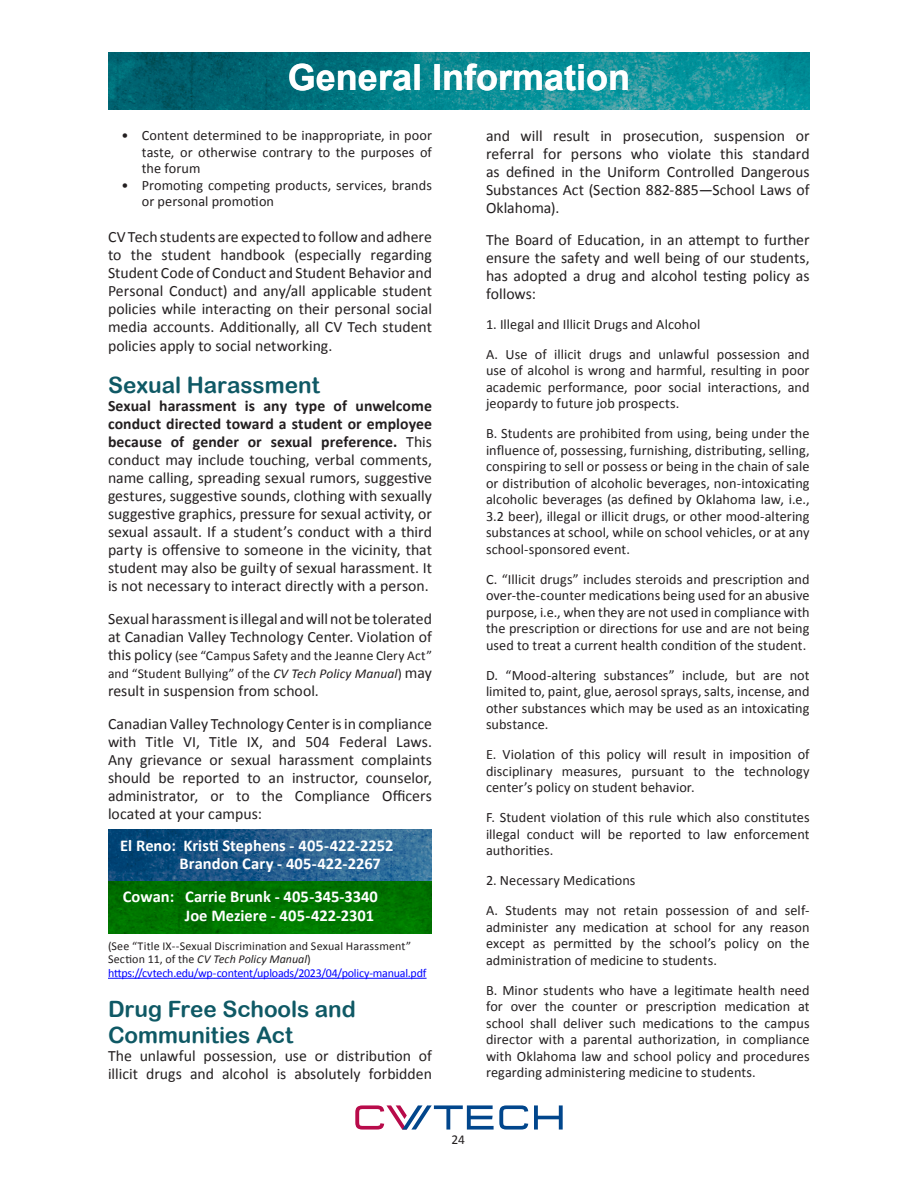
<style>
.page{position:relative;width:918px;height:1188px;background:#fff}
.page>*{position:absolute;margin:0;border:0;box-sizing:border-box;transform-origin:0 0}
.t1{font:700 36px "Arial";color:#fff}
.heading{font:22.5px/25.5px "Arial Rounded MT Bold";color:#0f5965}
.t2{font:700 16.5px/18px "Calibri";color:#fff}
.heading-2{font:15.75px/18px "Calibri";color:#231f20;text-align:justify}
.t3{font:14.25px/16.5px "Calibri";letter-spacing:.005em;color:#231f20;text-align:justify}
.t4{font:13.5px/18px "Calibri";letter-spacing:.005em;color:#231f20}
.heading-3{font:12px/13.5px "Calibri";letter-spacing:.01em;color:#231f20}
.t5{font:12px "Calibri";letter-spacing:-.02em;color:#00f}
.s1{font-weight:700}
.s2{font-size:15.75px}
.s3{font-style:italic}
</style>
<div class="page">
<svg style="left:534px;top:1105px;width:29px;height:25px"></svg>
<svg style="left:355px;top:1105px;width:173px;height:25px"></svg>
<img style="left:108px;top:829px;width:324px;height:52px">
<svg style="left:108px;top:881px;width:324px;height:52px;background:#007400"></svg>
<img style="left:108px;top:52px;width:702px;height:58px">
<hr style="left:108px;top:978px;width:319px;height:1px;background:#00f">
<p class="t1" style="left:288px;top:54px;width:344px">General Information</p>
<p class="t3" style="left:142px;top:127px;width:292px;text-indent:-20px">• Content determined to be inappropriate, in poor taste, or otherwise contrary to the purposes of the forum</p>
<p class="t3" style="left:142px;top:177px;width:292px;text-indent:-20px">• Promoting competing products, services, brands or personal promotion</p>
<p class="heading-2" style="left:108px;top:228px;width:326px">CV Tech students are expected to follow and adhere to the student handbook (especially regarding Student Code of Conduct and Student Behavior and Personal Conduct) and any/all applicable student policies while interacting on their personal social media accounts. Additionally, all CV Tech student policies apply to social networking.</p>
<p class="heading" style="left:108px;top:372px;width:213px">Sexual Harassment</p>
<p class="heading-2" style="left:108px;top:397px;width:326px"><span class="s1">Sexual harassment is any type of unwelcome conduct directed toward a student or employee because of gender or sexual preference.</span> This conduct may include touching, verbal comments, name calling, spreading sexual rumors, suggestive gestures, suggestive sounds, clothing with sexually suggestive graphics, pressure for sexual activity, or sexual assault. If a student’s conduct with a third party is offensive to someone in the vicinity, that student may also be guilty of sexual harassment. It is not necessary to interact directly with a person.</p>
<p class="heading-2" style="left:108px;top:610px;width:325px">Sexual harassment is illegal and will not be tolerated at Canadian Valley Technology Center. Violation of</p>
<p class="t4" style="left:108px;top:647px;width:326px"><span class="s2">this policy</span> (see “Campus Safety and the Jeanne Clery Act” and “Student Bullying” of the <span class="s3">CV Tech Policy Manual</span>) <span class="s2">may</span></p>
<p class="heading-2" style="left:108px;top:682px;width:212px">result in suspension from school.</p>
<p class="heading-2" style="left:108px;top:715px;width:326px">Canadian Valley Technology Center is in compliance with Title VI, Title IX, and 504 Federal Laws.<br>Any grievance or sexual harassment complaints should be reported to an instructor, counselor, administrator, or to the Compliance Officers located at your campus:</p>
<p class="t2" style="left:180px;top:836px;width:215px;text-indent:-59px">El Reno: Kristi Stephens - 405-422-2252<br>Brandon Cary - 405-422-2267</p>
<p class="t2" style="left:123px;top:886px;width:257px;line-height:19.8px;text-align:right">Cowan: Carrie Brunk - 405-345-3340<br>Joe Meziere - 405-422-2301</p>
<p class="heading-3" style="left:108px;top:939px;width:305px">(See “Title IX--Sexual Discrimination and Sexual Harassment”<br>Section 11, of the <span class="s3">CV Tech Policy Manual</span>)</p>
<p class="t5" style="left:108px;top:965px;width:320px">https://cvtech.edu/wp-content/uploads/2023/04/policy-manual.pdf</p>
<p class="heading" style="left:108px;top:996px;width:249px">Drug Free Schools and<br>Communities Act</p>
<p class="heading-2" style="left:108px;top:1047px;width:325px">The unlawful possession, use or distribution of illicit drugs and alcohol is absolutely forbidden</p>
<p class="heading-2" style="left:486px;top:127px;width:325px">and will result in prosecution, suspension or referral for persons who violate this standard as defined in the Uniform Controlled Dangerous Substances Act (Section 882-885—School Laws of Oklahoma).</p>
<p class="heading-2" style="left:486px;top:231px;width:325px">The Board of Education, in an attempt to further ensure the safety and well being of our students, has adopted a drug and alcohol testing policy as follows:</p>
<p class="t3" style="left:486px;top:316px;width:216px">1. Illegal and Illicit Drugs and Alcohol</p>
<p class="t3" style="left:486px;top:346px;width:325px">A. Use of illicit drugs and unlawful possession and use of alcohol is wrong and harmful, resulting in poor academic performance, poor social interactions, and jeopardy to future job prospects.</p>
<p class="t3" style="left:486px;top:426px;width:325px">B. Students are prohibited from using, being under the influence of, possessing, furnishing, distributing, selling, conspiring to sell or possess or being in the chain of sale or distribution of alcoholic beverages, non-intoxicating alcoholic beverages (as defined by Oklahoma law, i.e., 3.2 beer), illegal or illicit drugs, or other mood-altering substances at school, while on school vehicles, or at any school-sponsored event.</p>
<p class="t3" style="left:486px;top:571px;width:325px">C. “Illicit drugs” includes steroids and prescription and over-the-counter medications being used for an abusive purpose, i.e., when they are not used in compliance with the prescription or directions for use and are not being used to treat a current health condition of the student.</p>
<p class="t3" style="left:486px;top:667px;width:325px">D. “Mood-altering substances” include, but are not limited to, paint, glue, aerosol sprays, salts, incense, and other substances which may be used as an intoxicating substance.</p>
<p class="t3" style="left:486px;top:747px;width:325px">E. Violation of this policy will result in imposition of disciplinary measures, pursuant to the technology center’s policy on student behavior.</p>
<p class="t3" style="left:486px;top:810px;width:325px">F. Student violation of this rule which also constitutes illegal conduct will be reported to law enforcement authorities.</p>
<p class="t3" style="left:486px;top:873px;width:151px">2. Necessary Medications</p>
<p class="t3" style="left:486px;top:903px;width:325px">A. Students may not retain possession of and self&shy;administer any medication at school for any reason except as permitted by the school’s policy on the administration of medicine to students.</p>
<p class="t3" style="left:486px;top:982px;width:325px">B. Minor students who have a legitimate health need for over the counter or prescription medication at school shall deliver such medications to the campus director with a parental authorization, in compliance with Oklahoma law and school policy and procedures regarding administering medicine to students.</p>
<p class="t4" style="left:451px;top:1130px;width:15px">24</p>
</div>
